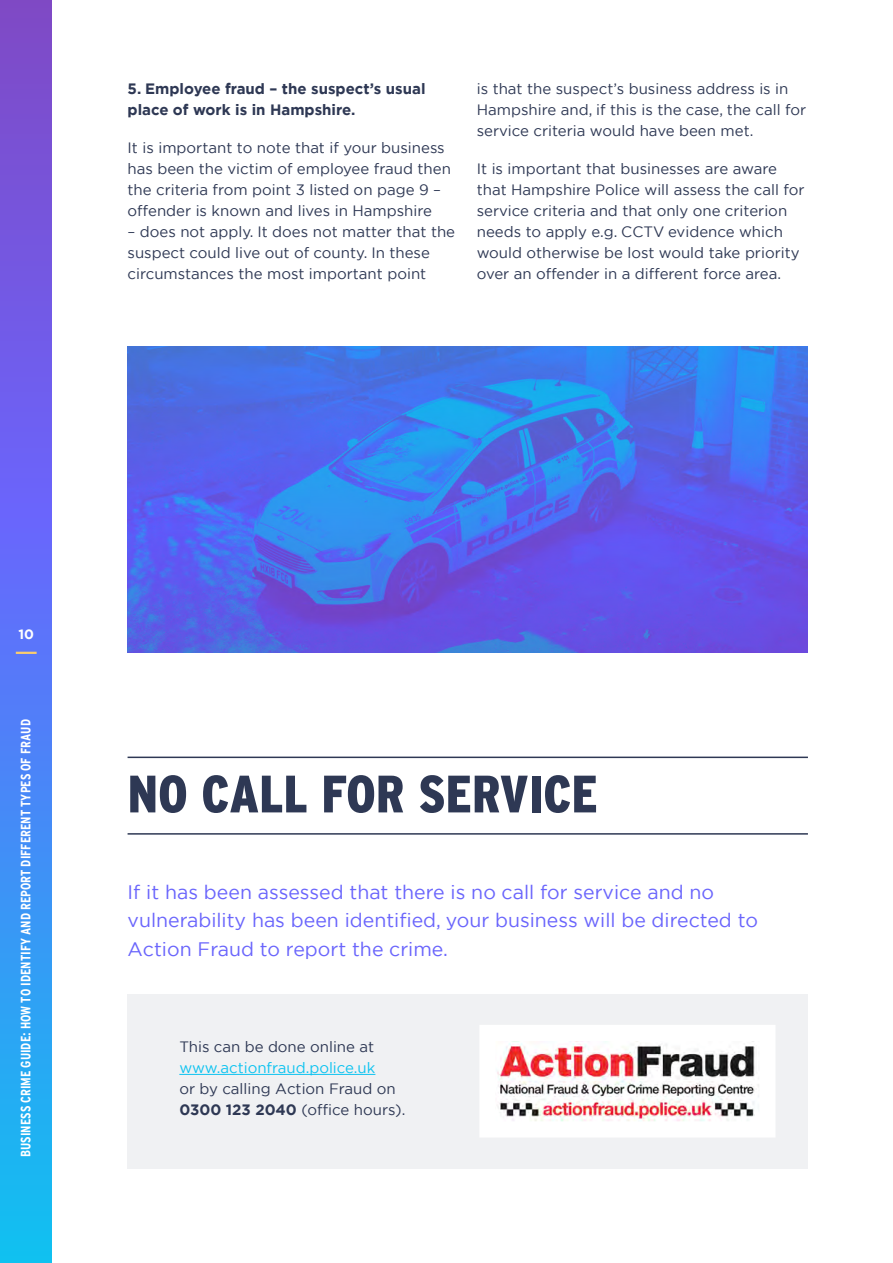
<style>
.page{position:relative;width:893px;height:1263px;background:#fff}
.page>*{position:absolute;margin:0;border:0;box-sizing:border-box;transform-origin:0 0}
.t1{font:900 52.5px "Interstate Cond Mono";color:#2e3854}
.t2{font:19.5px/28.5px "Gotham";color:#6a65fc}
.t3{font:15px/21px "Gotham";color:#2e3854}
.t4{font:700 15px/21px "Gotham";color:#2e3854}
.t5{font:15px "Gotham";color:#0ec3f0}
.t6{font:700 13.5px "Interstate Cond Mono";color:#fff}
.t7{font:700 13.5px "Gotham";color:#fff}
.s1{font-weight:700}
</style>
<div class="page">
<svg style="left:0;top:0;width:51px;height:1263px;background:#537aed"></svg>
<hr style="left:16px;top:652px;width:21px;height:2px;background:#f9cc6f">
<div style="left:128px;top:994px;width:680px;height:174px;background:#f0f1f3"></div>
<hr style="left:179px;top:1074px;width:196px;height:1px;background:#0ec3f0">
<hr style="left:128px;top:833px;width:680px;height:2px;background:#2e3854">
<hr style="left:128px;top:756px;width:680px;height:2px;background:#2e3854">
<img style="left:480px;top:1025px;width:295px;height:112px">
<svg style="left:128px;top:347px;width:680px;height:306px;background:#4f68e8"></svg>
<p class="t4" style="left:128px;top:78px;width:299px">5. Employee fraud – the suspect’s usual place of work is in Hampshire.</p>
<p class="t3" style="left:128px;top:137px;width:325px">It is important to note that if your business has been the victim of employee fraud then the criteria from point 3 listed on page 9 – offender is known and lives in Hampshire</p>
<p class="t3" style="left:128px;top:221px;width:329px">– does not apply. It does not matter that the suspect could live out of county. In these circumstances the most important point</p>
<p class="t3" style="left:477px;top:78px;width:331px">is that the suspect’s business address is in<br>Hampshire and, if this is the case, the call for service criteria would have been met.</p>
<p class="t3" style="left:477px;top:158px;width:329px">It is important that businesses are aware that Hampshire Police will assess the call for service criteria and that only one criterion needs to apply e.g. CCTV evidence which would otherwise be lost would take priority over an offender in a different force area.</p>
<p class="t7" style="left:18px;top:625px;width:17px">10</p>
<p class="t6" style="left:18px;top:1157px;width:439px;rotate:-90deg">BUSINESS CRIME GUIDE: HOW TO IDENTIFY AND REPORT DIFFERENT TYPES OF FRAUD</p>
<h1 class="t1" style="left:128px;top:765px;width:472px">NO CALL FOR SERVICE</h1>
<h2 class="t2" style="left:128px;top:877px;width:632px">If it has been assessed that there is no call for service and no vulnerability has been identified, your business will be directed to<br>Action Fraud to report the crime.</h2>
<p class="t3" style="left:179px;top:1036px;width:196px">This can be done online at</p>
<p class="t5" style="left:179px;top:1058px;width:198px">www.actionfraud.police.uk</p>
<p class="t3" style="left:179px;top:1078px;width:228px">or by calling Action Fraud on<br><span class="s1">0300 123 2040</span> (office hours).</p>
</div>
